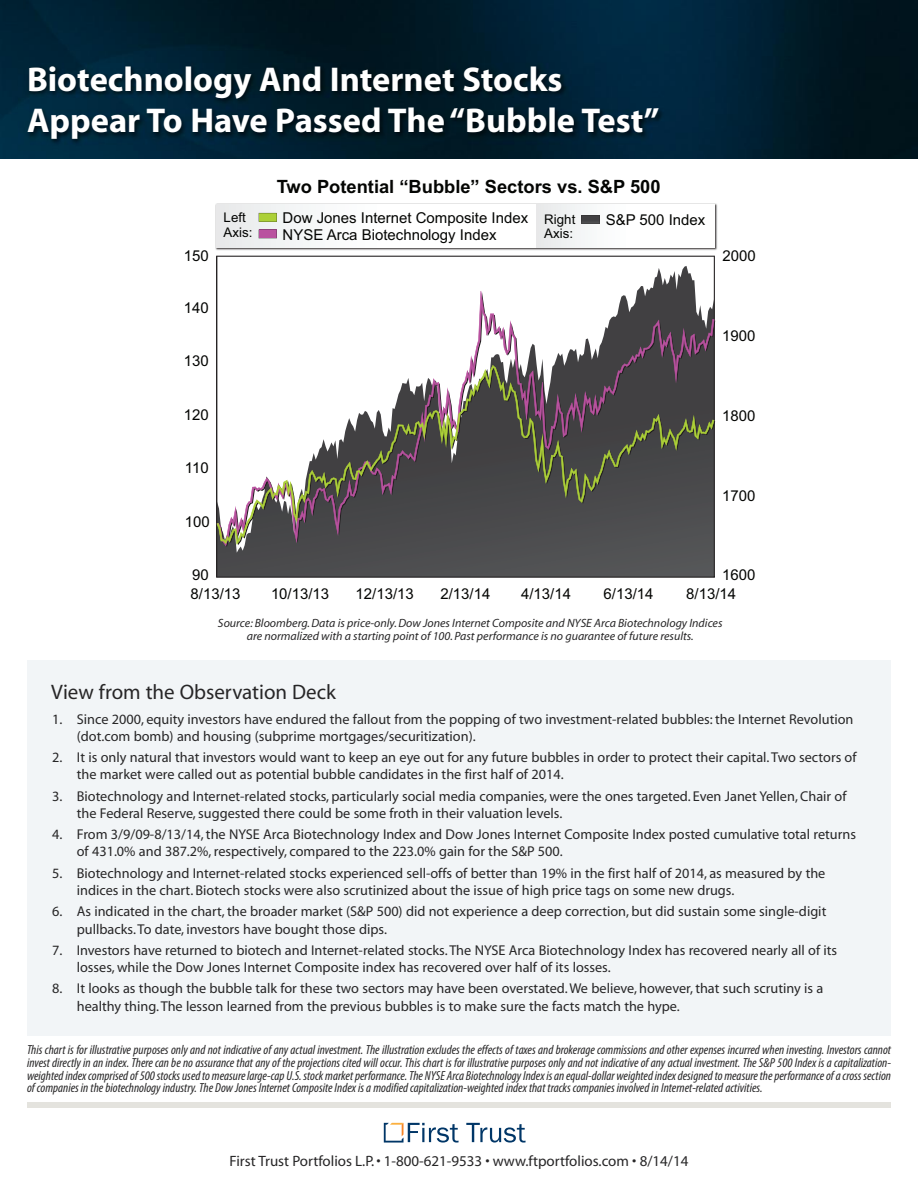
<style>
.page{position:relative;width:918px;height:1188px;background:#fff}
.page>*{position:absolute;margin:0;border:0;box-sizing:border-box;transform-origin:0 0}
.t1{font:700 34.5px/41.4px "Myriad";color:#fff}
.t2{font:21px "Myriad";color:#272627}
.t3{font:700 18.3px "Arial";color:#040503}
.t4{font:15px "Arial";color:#040503}
.t5{font:15px "Myriad";color:#272627}
.t6{font:14.25px/17.1px "Myriad";color:#272627}
.t7{font:13.35px/14.4px "Arial";color:#040503}
.t8{font:italic condensed 13.2px/12.8px "Myriad Pro";color:#272627;text-align:justify}
.t9{font:italic 12px/13.5px "Myriad";color:#272627;text-align:center}
</style>
<div class="page">
<div style="left:27px;top:660px;width:864px;height:376px;background:#f2f5f7"></div>
<img style="left:0;top:0;width:918px;height:159px">
<svg style="left:466px;top:1123px;width:60px;height:20px"></svg>
<svg style="left:384px;top:1123px;width:75px;height:20px"></svg>
<div style="left:27px;top:1102px;width:864px;height:6px;background:#e4e3de"></div>
<img style="left:18px;top:52px;width:692px;height:99px">
<img style="left:215px;top:203px;width:503px;height:48px">
<div style="left:217px;top:205px;width:320px;height:43px;background:linear-gradient(to right,#ecedee,#fff)"></div>
<div style="left:537px;top:205px;width:177px;height:43px;background:linear-gradient(to right,#eceeef,#fff)"></div>
<svg style="left:582px;top:215px;width:18px;height:9px"></svg>
<svg style="left:259px;top:213px;width:18px;height:9px"></svg>
<svg style="left:259px;top:230px;width:18px;height:8px"></svg>
<svg style="left:216px;top:256px;width:499px;height:322px"></svg>
<svg style="left:217px;top:291px;width:497px;height:255px"></svg>
<svg style="left:217px;top:365px;width:497px;height:180px;fill:#494849"></svg>
<h1 class="t1" style="left:27px;top:61px;width:634px">Biotechnology And Internet Stocks<br>Appear To Have Passed The “Bubble Test”</h1>
<p class="t4" style="left:184px;top:245px;width:26px">150</p>
<p class="t3" style="left:277px;top:174px;width:385px">Two Potential “Bubble” Sectors vs. S&amp;P 500</p>
<p class="t4" style="left:283px;top:208px;width:247px">Dow Jones Internet Composite Index</p>
<p class="t4" style="left:606px;top:210px;width:101px">S&amp;P 500 Index</p>
<p class="t4" style="left:283px;top:225px;width:216px">NYSE Arca Biotechnology Index</p>
<p class="t7" style="left:224px;top:211px;width:30px">Left<br>Axis:</p>
<p class="t7" style="left:544px;top:213px;width:33px;line-height:13.4px">Right<br>Axis:</p>
<p class="t4" style="left:184px;top:298px;width:26px">140</p>
<p class="t4" style="left:184px;top:351px;width:26px">130</p>
<p class="t4" style="left:184px;top:405px;width:26px">120</p>
<p class="t4" style="left:185px;top:458px;width:25px">110</p>
<p class="t4" style="left:185px;top:512px;width:26px">100</p>
<p class="t4" style="left:192px;top:565px;width:18px">90</p>
<p class="t4" style="left:722px;top:245px;width:35px">2000</p>
<p class="t4" style="left:722px;top:326px;width:35px">1900</p>
<p class="t4" style="left:722px;top:406px;width:35px">1800</p>
<p class="t4" style="left:722px;top:486px;width:35px">1700</p>
<p class="t4" style="left:722px;top:565px;width:35px">1600</p>
<p class="t4" style="left:191px;top:584px;width:51px">8/13/13</p>
<p class="t4" style="left:271px;top:584px;width:60px">10/13/13</p>
<p class="t4" style="left:356px;top:584px;width:60px">12/13/13</p>
<p class="t4" style="left:440px;top:584px;width:51px">2/13/14</p>
<p class="t4" style="left:521px;top:584px;width:51px">4/13/14</p>
<p class="t4" style="left:604px;top:584px;width:51px">6/13/14</p>
<p class="t4" style="left:686px;top:584px;width:51px">8/13/14</p>
<p class="t9" style="left:218px;top:617px;width:506px">Source: Bloomberg.Data is price-only.Dow Jones Internet Composite and NYSE Arca Biotechnology Indices are normalized with a starting point of 100.Past performance is no guarantee of future results.</p>
<h2 class="t2" style="left:51px;top:684px;width:286px">View from the Observation Deck</h2>
<p class="t6" style="left:77px;top:712px;width:778px;text-indent:-25px">1. Since 2000, equity investors have endured the fallout from the popping of two investment-related bubbles: the Internet Revolution (dot.com bomb) and housing (subprime mortgages/securitization).</p>
<p class="t6" style="left:77px;top:750px;width:781px;text-indent:-25px">2. It is only natural that investors would want to keep an eye out for any future bubbles in order to protect their capital.Two sectors of the market were called out as potential bubble candidates in the first half of 2014.</p>
<p class="t6" style="left:77px;top:789px;width:771px;text-indent:-25px">3. Biotechnology and Internet-related stocks, particularly social media companies, were the ones targeted. Even Janet Yellen, Chair of the Federal Reserve, suggested there could be some froth in their valuation levels.</p>
<p class="t6" style="left:77px;top:827px;width:781px;text-indent:-25px">4. From 3/9/09-8/13/14, the NYSE Arca Biotechnology Index and Dow Jones Internet Composite Index posted cumulative total returns of 431.0% and 387.2%, respectively, compared to the 223.0% gain for the S&amp;P 500.</p>
<p class="t6" style="left:77px;top:866px;width:750px;text-indent:-25px">5. Biotechnology and Internet-related stocks experienced sell-offs of better than 19% in the first half of 2014, as measured by the indices in the chart. Biotech stocks were also scrutinized about the issue of high price tags on some new drugs.</p>
<p class="t6" style="left:77px;top:904px;width:751px;text-indent:-25px">6. As indicated in the chart, the broader market (S&amp;P 500) did not experience a deep correction, but did sustain some single-digit pullbacks.To date, investors have bought those dips.</p>
<p class="t6" style="left:77px;top:943px;width:762px;text-indent:-25px">7. Investors have returned to biotech and Internet-related stocks.The NYSE Arca Biotechnology Index has recovered nearly all of its losses, while the Dow Jones Internet Composite index has recovered over half of its losses.</p>
<p class="t6" style="left:77px;top:981px;width:748px;text-indent:-25px">8. It looks as though the bubble talk for these two sectors may have been overstated.We believe, however, that such scrutiny is a healthy thing.The lesson learned from the previous bubbles is to make sure the facts match the hype.</p>
<p class="t8" style="left:27px;top:1045px;width:866px">This chart is for illustrative purposes only and not indicative of any actual investment. The illustration excludes the effects of taxes and brokerage commissions and other expenses incurred when investing. Investors cannot invest directly in an index. There can be no assurance that any of the projections cited will occur. This chart is for illustrative purposes only and not indicative of any actual investment. The S&amp;P 500 Index is a capitalization&shy;weightedindexcomprisedof500stocksusedtomeasurelarge-cap U.S.stockmarketperformance.The NYSE Arca BiotechnologyIndexisanequal-dollar weightedindexdesignedtomeasuretheperformanceofacrosssection of companies in the biotechnology industry. The Dow Jones Internet Composite Index is a modified capitalization-weighted index that tracks companies involved in Internet-related activities.</p>
<p class="t5" style="left:230px;top:1155px;width:460px">First Trust Portfolios L.P.• 1-800-621-9533 • www.ftportfolios.com • 8/14/14</p>
</div>
